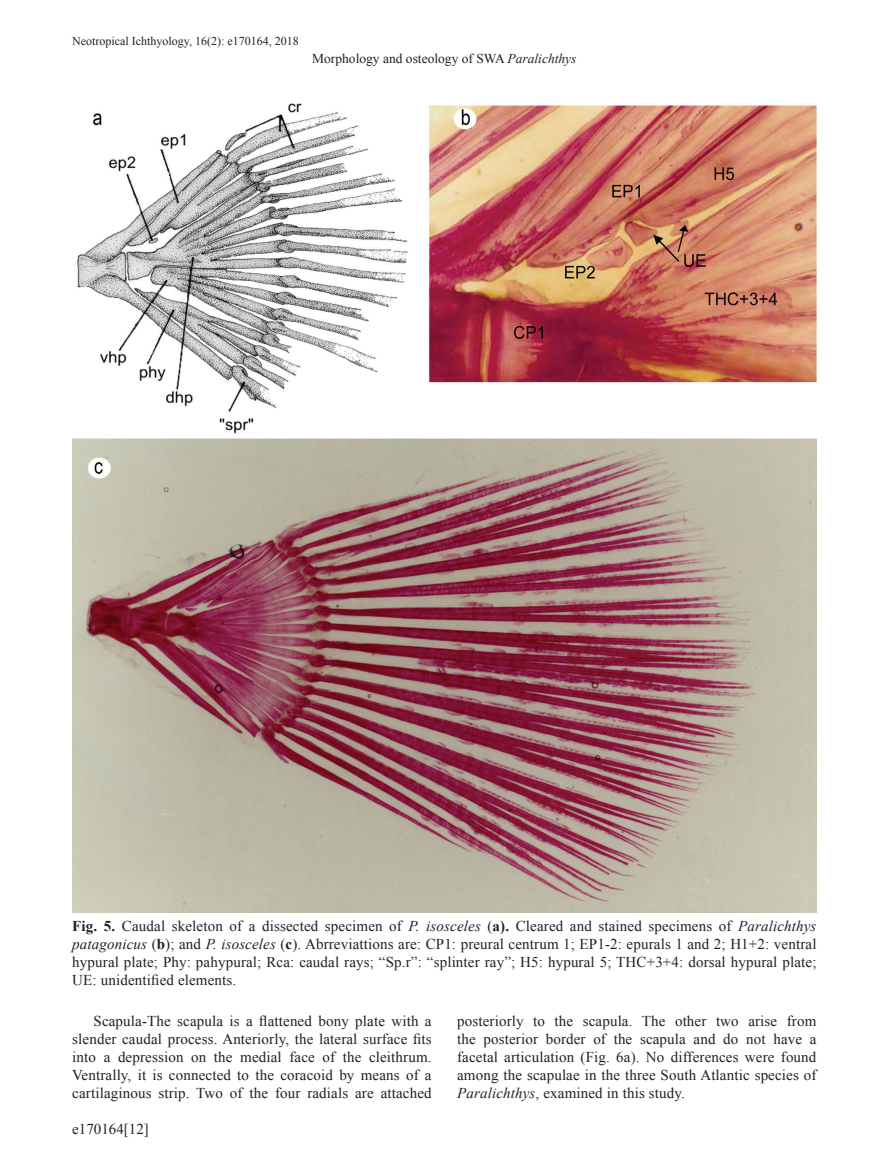
<style>
.page{position:relative;width:893px;height:1170px;background:#fff}
.page>*{position:absolute;margin:0;border:0;box-sizing:border-box;transform-origin:0 0}
.t1{font:15px/18px "Times New Roman";letter-spacing:.01em;color:#231f20;text-align:justify}
.t2{font:13.5px "Times New Roman";color:#231f20}
.t3{font:12px "Times New Roman";color:#231f20}
.s1{font-style:italic}
.s2{font-weight:700}
</style>
<div class="page">
<img style="left:72px;top:103px;width:744px;height:809px">
<p class="t3" style="left:72px;top:33px;width:228px">Neotropical Ichthyology, 16(2): e170164, 2018</p>
<p class="t2" style="left:312px;top:49px;width:266px">Morphology and osteology of SWA <span class="s1">Paralichthys</span></p>
<p class="t1" style="left:72px;top:916px;width:746px"><span class="s2">Fig. 5.</span> Caudal skeleton of a dissected specimen of <span class="s1">P. isosceles</span> (<span class="s2">a).</span> Cleared and stained specimens of <span class="s1">Paralichthys patagonicus</span> (<span class="s2">b</span>); and <span class="s1">P. isosceles</span> (<span class="s2">c</span>). Abrreviattions are: CP1: preural centrum 1; EP1-2: epurals 1 and 2; H1+2: ventral hypural plate; Phy: pahypural; Rca: caudal rays; “Sp.r”: “splinter ray”; H5: hypural 5; THC+3+4: dorsal hypural plate; UE: unidentified elements.</p>
<p class="t1" style="left:72px;top:1011px;width:361px;text-indent:21px">Scapula-The scapula is a flattened bony plate with a slender caudal process. Anteriorly, the lateral surface fits into a depression on the medial face of the cleithrum.<br>Ventrally, it is connected to the coracoid by means of a cartilaginous strip. Two of the four radials are attached</p>
<p class="t1" style="left:457px;top:1011px;width:361px">posteriorly to the scapula. The other two arise from the posterior border of the scapula and do not have a facetal articulation (Fig. 6a). No differences were found among the scapulae in the three South Atlantic species of <span class="s1">Paralichthys</span>, examined in this study.</p>
<p class="t1" style="left:72px;top:1119px;width:78px">e170164[12]</p>
</div>
